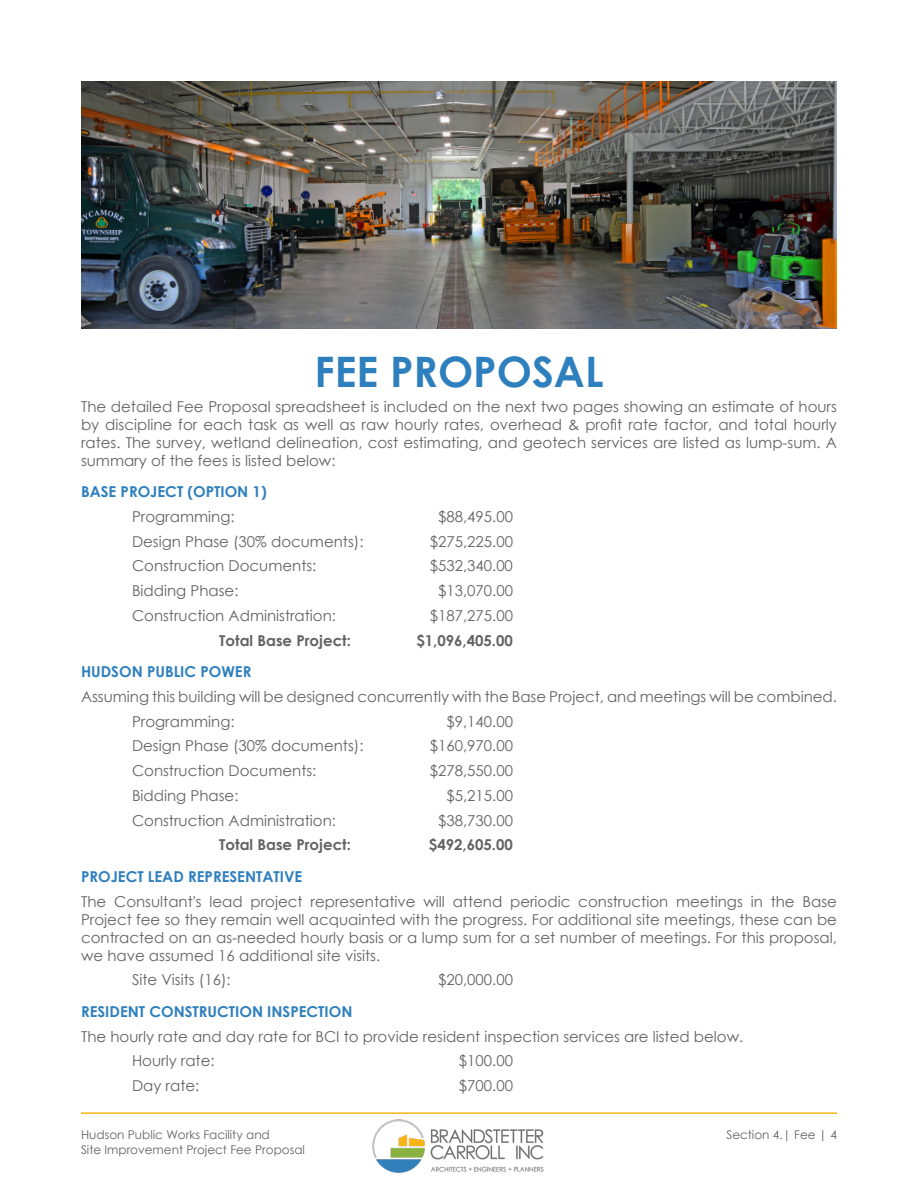
<style>
.page{position:relative;width:918px;height:1188px;background:#fff}
.page>*{position:absolute;margin:0;border:0;box-sizing:border-box;transform-origin:0 0}
.t1{font:700 42px "Century Gothic";color:#2d7fbd}
.t2{font:15px/18px "Century Gothic";color:#636366;text-align:justify}
.t3{font:700 15px "Century Gothic";color:#2d7fbd}
.t4{font:700 15px "Century Gothic";color:#636366}
.t5{font:12px/14.4px "Century Gothic";color:#636366}
</style>
<div class="page">
<hr style="left:81px;top:1112px;width:756px;height:2px;background:#fab415">
<img style="left:372px;top:1119px;width:172px;height:54px">
<img style="left:81px;top:81px;width:756px;height:247px">
<p class="t1" style="left:315px;top:340px;width:290px">FEE PROPOSAL</p>
<p class="t2" style="left:81px;top:397px;width:758px">The detailed Fee Proposal spreadsheet is included on the next two pages showing an estimate of hours by discipline for each task as well as raw hourly rates, overhead &amp; profit rate factor, and total hourly rates. The survey, wetland delineation, cost estimating, and geotech services are listed as lump-sum. A summary of the fees is listed below:</p>
<p class="t3" style="left:81px;top:480px;width:187px">BASE PROJECT (OPTION 1)</p>
<p class="t2" style="left:132px;top:507px;width:104px">Programming:</p>
<p class="t2" style="left:438px;top:507px;width:76px">$88,495.00</p>
<p class="t2" style="left:132px;top:532px;width:233px">Design Phase (30% documents):</p>
<p class="t2" style="left:430px;top:532px;width:85px">$275,225.00</p>
<p class="t2" style="left:132px;top:557px;width:186px">Construction Documents:</p>
<p class="t2" style="left:430px;top:557px;width:85px">$532,340.00</p>
<p class="t2" style="left:132px;top:581px;width:108px">Bidding Phase:</p>
<p class="t2" style="left:438px;top:581px;width:76px">$13,070.00</p>
<p class="t2" style="left:132px;top:606px;width:206px">Construction Administration:</p>
<p class="t2" style="left:430px;top:606px;width:85px">$187,275.00</p>
<p class="t4" style="left:219px;top:629px;width:133px">Total Base Project:</p>
<p class="t4" style="left:416px;top:629px;width:98px">$1,096,405.00</p>
<p class="t3" style="left:81px;top:660px;width:172px">HUDSON PUBLIC POWER</p>
<p class="t2" style="left:81px;top:687px;width:758px">Assuming this building will be designed concurrently with the Base Project, and meetings will be combined.</p>
<p class="t2" style="left:132px;top:712px;width:104px">Programming:</p>
<p class="t2" style="left:447px;top:712px;width:68px">$9,140.00</p>
<p class="t2" style="left:132px;top:737px;width:233px">Design Phase (30% documents):</p>
<p class="t2" style="left:430px;top:737px;width:85px">$160,970.00</p>
<p class="t2" style="left:132px;top:761px;width:186px">Construction Documents:</p>
<p class="t2" style="left:430px;top:761px;width:85px">$278,550.00</p>
<p class="t2" style="left:132px;top:786px;width:108px">Bidding Phase:</p>
<p class="t2" style="left:447px;top:786px;width:68px">$5,215.00</p>
<p class="t2" style="left:132px;top:811px;width:206px">Construction Administration:</p>
<p class="t2" style="left:438px;top:811px;width:76px">$38,730.00</p>
<p class="t4" style="left:219px;top:833px;width:133px">Total Base Project:</p>
<p class="t4" style="left:429px;top:833px;width:85px">$492,605.00</p>
<p class="t3" style="left:81px;top:865px;width:223px">PROJECT LEAD REPRESENTATIVE</p>
<p class="t2" style="left:81px;top:892px;width:758px">The Consultant's lead project representative will attend periodic construction meetings in the Base Project fee so they remain well acquainted with the progress. For additional site meetings, these can be contracted on an as-needed hourly basis or a lump sum for a set number of meetings. For this proposal, we have assumed 16 additional site visits.</p>
<p class="t2" style="left:132px;top:971px;width:100px">Site Visits (16):</p>
<p class="t2" style="left:438px;top:971px;width:76px">$20,000.00</p>
<p class="t3" style="left:81px;top:1000px;width:273px">RESIDENT CONSTRUCTION INSPECTION</p>
<p class="t2" style="left:81px;top:1027px;width:664px">The hourly rate and day rate for BCI to provide resident inspection services are listed below.</p>
<p class="t2" style="left:132px;top:1052px;width:84px">Hourly rate:</p>
<p class="t2" style="left:459px;top:1052px;width:56px">$100.00</p>
<p class="t2" style="left:132px;top:1076px;width:69px">Day rate:</p>
<p class="t2" style="left:459px;top:1076px;width:56px">$700.00</p>
<p class="t5" style="left:81px;top:1128px;width:225px">Hudson Public Works Facility and<br>Site Improvement Project Fee Proposal</p>
<p class="t5" style="left:726px;top:1128px;width:112px">Section 4.| Fee | 4</p>
</div>
